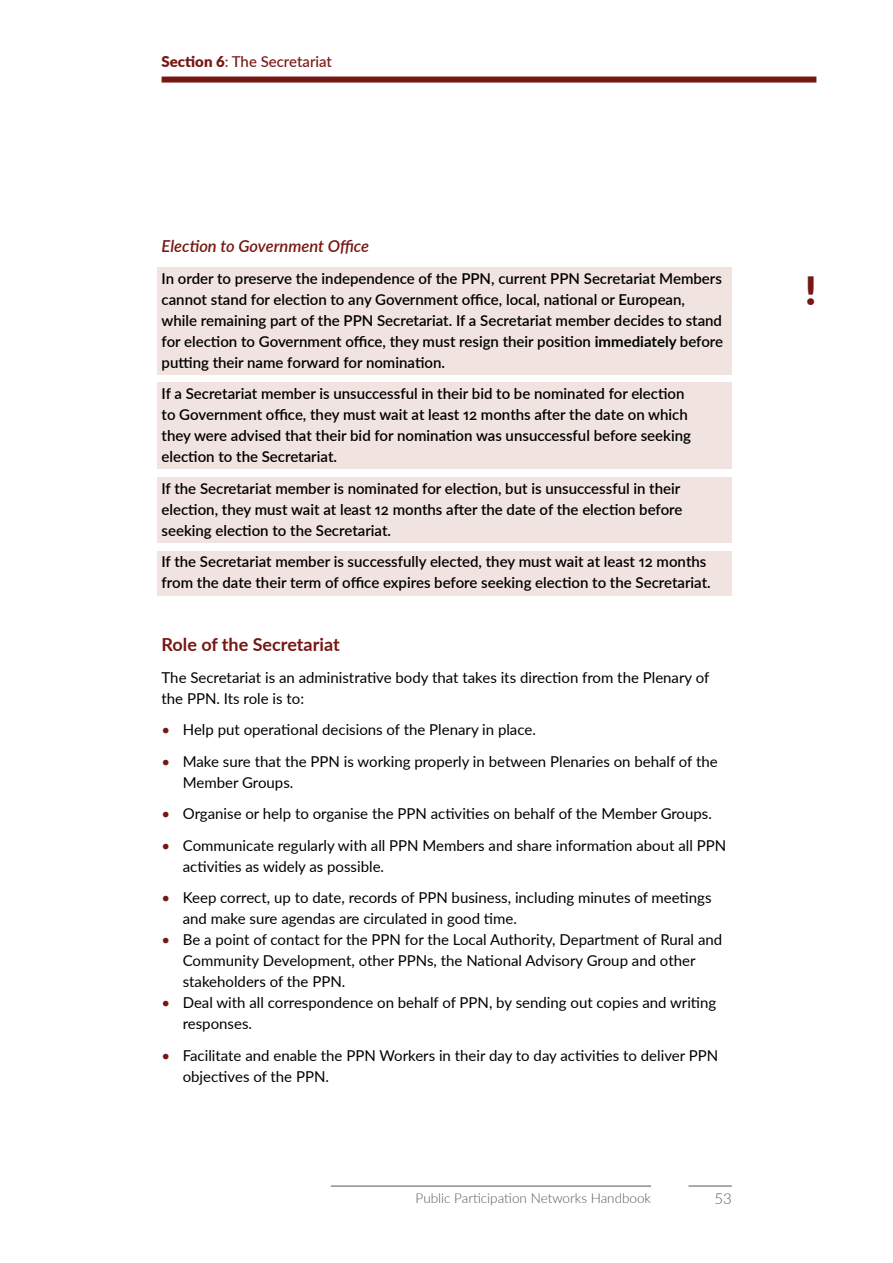
<style>
.page{position:relative;width:893px;height:1263px;background:#fff}
.page>*{position:absolute;margin:0;border:0;box-sizing:border-box;transform-origin:0 0}
.t1{font:900 39px "Lato";color:#771712}
.t2{font:700 18px "Lato";color:#771712}
.t3{font:italic 600 16.5px "Lato";color:#771712}
.t4{font:600 15px/21px "Lato";color:#000}
.t5{font:15px/21px "Lato";color:#000}
.t6{font:500 15px "Lato";color:#771712}
.t7{font:300 15px "Lato";color:#575651}
.t8{font:300 13.5px "Lato";color:#575651}
.s1{font-weight:900}
.s2{font-weight:700}
.s3{color:#771712}
</style>
<div class="page">
<hr style="left:688px;top:1186px;width:44px;height:1px;background:#575651">
<hr style="left:331px;top:1186px;width:320px;height:1px;background:#575651">
<div style="left:162px;top:77px;width:654px;height:6px;background:#771712"></div>
<div style="left:157px;top:267px;width:575px;height:108px;background:#f1e3df"></div>
<div style="left:157px;top:383px;width:575px;height:86px;background:#f1e3df"></div>
<div style="left:157px;top:477px;width:575px;height:66px;background:#f1e3df"></div>
<div style="left:157px;top:551px;width:575px;height:44px;background:#f1e3df"></div>
<p class="t6" style="left:162px;top:51px;width:172px"><span class="s1">Section 6</span>: The Secretariat</p>
<p class="t3" style="left:162px;top:234px;width:209px">Election to Government Office</p>
<p class="t4" style="left:162px;top:267px;width:563px">In order to preserve the independence of the PPN, current PPN Secretariat Members cannot stand for election to any Government office, local, national or European, while remaining part of the PPN Secretariat. If a Secretariat member decides to stand for election to Government office, they must resign their position <span class="s2">immediately</span> before putting their name forward for nomination.</p>
<p class="t4" style="left:162px;top:382px;width:531px">If a Secretariat member is unsuccessful in their bid to be nominated for election to Government office, they must wait at least 12 months after the date on which they were advised that their bid for nomination was unsuccessful before seeking election to the Secretariat.</p>
<p class="t4" style="left:162px;top:477px;width:522px">If the Secretariat member is nominated for election, but is unsuccessful in their election, they must wait at least 12 months after the date of the election before seeking election to the Secretariat.</p>
<p class="t4" style="left:162px;top:550px;width:551px">If the Secretariat member is successfully elected, they must wait at least 12 months from the date their term of office expires before seeking election to the Secretariat.</p>
<p class="t2" style="left:162px;top:631px;width:180px">Role of the Secretariat</p>
<p class="t5" style="left:162px;top:666px;width:549px">The Secretariat is an administrative body that takes its direction from the Plenary of the PPN. Its role is to:</p>
<p class="t5" style="left:162px;top:718px;width:376px"><span class="s3">•</span> Help put operational decisions of the Plenary in place.</p>
<p class="t5" style="left:183px;top:750px;width:536px;text-indent:-21px"><span class="s3">•</span> Make sure that the PPN is working properly in between Plenaries on behalf of the<br>Member Groups.</p>
<p class="t5" style="left:162px;top:802px;width:552px"><span class="s3">•</span> Organise or help to organise the PPN activities on behalf of the Member Groups.</p>
<p class="t5" style="left:183px;top:834px;width:545px;text-indent:-21px"><span class="s3">•</span> Communicate regularly with all PPN Members and share information about all PPN activities as widely as possible.</p>
<p class="t5" style="left:183px;top:886px;width:530px;text-indent:-21px"><span class="s3">•</span> Keep correct, up to date, records of PPN business, including minutes of meetings and make sure agendas are circulated in good time.</p>
<p class="t5" style="left:183px;top:928px;width:541px;text-indent:-21px"><span class="s3">•</span> Be a point of contact for the PPN for the Local Authority, Department of Rural and<br>Community Development, other PPNs, the National Advisory Group and other stakeholders of the PPN.</p>
<p class="t5" style="left:183px;top:991px;width:535px;text-indent:-21px"><span class="s3">•</span> Deal with all correspondence on behalf of PPN, by sending out copies and writing responses.</p>
<p class="t5" style="left:183px;top:1044px;width:537px;text-indent:-21px"><span class="s3">•</span> Facilitate and enable the PPN Workers in their day to day activities to deliver PPN objectives of the PPN.</p>
<p class="t8" style="left:416px;top:1189px;width:237px">Public Participation Networks Handbook</p>
<p class="t7" style="left:714px;top:1188px;width:19px">53</p>
<h1 class="t1" style="left:805px;top:261px;width:13px">!</h1>
</div>
